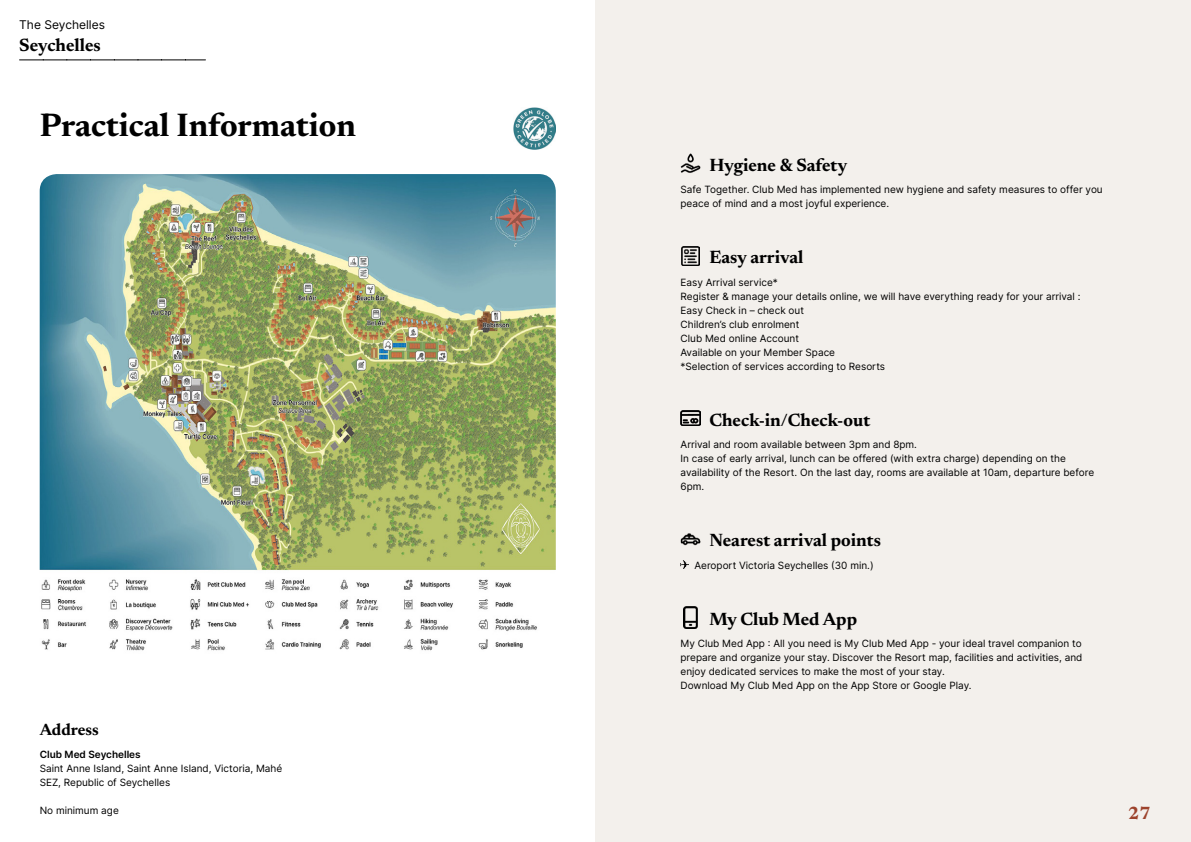
<style>
.page{position:relative;width:1191px;height:842px;background:#fff}
.page>*{position:absolute;margin:0;border:0;box-sizing:border-box;transform-origin:0 0}
.t1{font:700 33px "Newsreader 24 pt";color:#000}
.t2{font:700 18px "Newsreader 24 pt";color:#000}
.t3{font:700 18px "Newsreader 24 pt";color:#9d432c}
.t4{font:700 16.5px "Newsreader 24 pt";color:#000}
.t5{font:12px "Inter";color:#000}
.t6{font:10px/14px "Inter";color:#000}
.t7{font:600 10px "Inter";color:#000}
</style>
<div class="page">
<div style="left:595px;top:0;width:596px;height:842px;background:#f3f0ec"></div>
<img style="left:40px;top:174px;width:516px;height:477px">
<svg style="left:20px;top:60px;width:185px;height:1px"></svg>
<img style="left:513px;top:107px;width:43px;height:43px">
<img style="left:680px;top:153px;width:20px;height:20px">
<img style="left:681px;top:246px;width:18px;height:20px">
<img style="left:680px;top:411px;width:20px;height:15px">
<img style="left:680px;top:533px;width:20px;height:13px">
<svg style="left:680px;top:560px;width:9px;height:9px"></svg>
<img style="left:684px;top:607px;width:13px;height:21px">
<p class="t5" style="left:19px;top:15px;width:87px">The Seychelles</p>
<h2 class="t2" style="left:19px;top:32px;width:83px">Seychelles</h2>
<h1 class="t1" style="left:40px;top:101px;width:318px">Practical Information</h1>
<h3 class="t4" style="left:40px;top:718px;width:61px">Address</h3>
<p class="t7" style="left:40px;top:747px;width:102px">Club Med Seychelles</p>
<p class="t6" style="left:40px;top:761px;width:244px">Saint Anne Island, Saint Anne Island, Victoria, Mahé<br>SEZ, Republic of Seychelles</p>
<p class="t6" style="left:40px;top:803px;width:81px">No minimum age</p>
<h2 class="t2" style="left:709px;top:152px;width:139px">Hygiene &amp; Safety</h2>
<p class="t6" style="left:680px;top:182px;width:424px">Safe Together. Club Med has implemented new hygiene and safety measures to offer you peace of mind and a most joyful experience.</p>
<h2 class="t2" style="left:709px;top:244px;width:95px">Easy arrival</h2>
<p class="t6" style="left:680px;top:275px;width:401px">Easy Arrival service*<br>Register &amp; manage your details online, we will have everything ready for your arrival :<br>Easy Check in – check out<br>Children’s club enrolment<br>Club Med online Account<br>Available on your Member Space<br>*Selection of services according to Resorts</p>
<h2 class="t2" style="left:709px;top:407px;width:162px">Check-in/Check-out</h2>
<p class="t6" style="left:680px;top:437px;width:415px">Arrival and room available between 3pm and 8pm.<br>In case of early arrival, lunch can be offered (with extra charge) depending on the availability of the Resort. On the last day, rooms are available at 10am, departure before 6pm.</p>
<h2 class="t2" style="left:709px;top:527px;width:173px">Nearest arrival points</h2>
<p class="t6" style="left:694px;top:558px;width:181px">Aeroport Victoria Seychelles (30 min.)</p>
<h2 class="t2" style="left:709px;top:606px;width:149px">My Club Med App</h2>
<p class="t6" style="left:680px;top:636px;width:403px">My Club Med App : All you need is My Club Med App - your ideal travel companion to prepare and organize your stay. Discover the Resort map, facilities and activities, and enjoy dedicated services to make the most of your stay.<br>Download My Club Med App on the App Store or Google Play.</p>
<h2 class="t3" style="left:1128px;top:800px;width:24px">27</h2>
</div>
